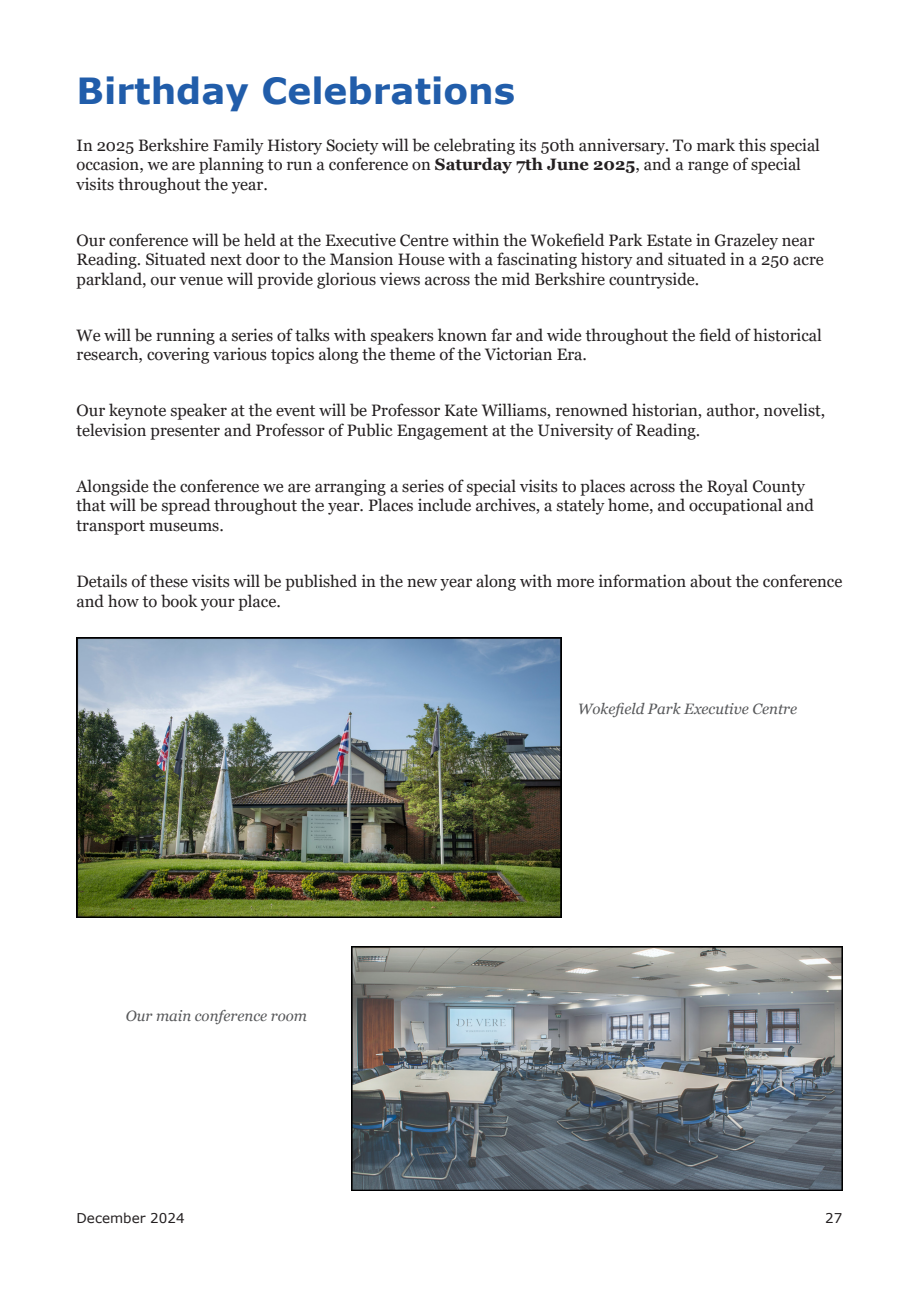
<style>
.page{position:relative;width:919px;height:1289px;background:#fff}
.page>*{position:absolute;margin:0;border:0;box-sizing:border-box;transform-origin:0 0}
.Body_Text{font:700 36px "Verdana";color:#215daa}
.Body_Text-2{font:16.5px/19.5px "Georgia";color:#231f20}
.Body_Text-3{font:italic 15px "Georgia";color:#57585a}
.t1{font:13.5px "Verdana";color:#231f20}
.s1{font-weight:700}
</style>
<div class="page">
<img style="left:77px;top:637px;width:484px;height:280px">
<img style="left:351px;top:947px;width:491px;height:243px">
<p class="Body_Text" style="left:77px;top:65px;width:440px">Birthday Celebrations</p>
<p class="Body_Text-2" style="left:77px;top:136px;width:744px">In 2025 Berkshire Family History Society will be celebrating its 50th anniversary. To mark this special occasion, we are planning to run a conference on <span class="s1">Saturday 7th June 2025</span>, and a range of special visits throughout the year.</p>
<p class="Body_Text-2" style="left:77px;top:231px;width:748px">Our conference will be held at the Executive Centre within the Wokefield Park Estate in Grazeley near<br>Reading. Situated next door to the Mansion House with a fascinating history and situated in a 250 acre parkland, our venue will provide glorious views across the mid Berkshire countryside.</p>
<p class="Body_Text-2" style="left:77px;top:326px;width:746px">We will be running a series of talks with speakers known far and wide throughout the field of historical research, covering various topics along the theme of the Victorian Era.</p>
<p class="Body_Text-2" style="left:77px;top:401px;width:750px">Our keynote speaker at the event will be Professor Kate Williams, renowned historian, author, novelist, television presenter and Professor of Public Engagement at the University of Reading.</p>
<p class="Body_Text-2" style="left:77px;top:477px;width:739px">Alongside the conference we are arranging a series of special visits to places across the Royal County that will be spread throughout the year. Places include archives, a stately home, and occupational and transport museums.</p>
<p class="Body_Text-2" style="left:77px;top:572px;width:767px">Details of these visits will be published in the new year along with more information about the conference and how to book your place.</p>
<p class="Body_Text-3" style="left:126px;top:1006px;width:183px">Our main conference room</p>
<p class="Body_Text-3" style="left:578px;top:699px;width:221px">Wokefield Park Executive Centre</p>
<p class="t1" style="left:77px;top:1208px;width:109px">December 2024</p>
<p class="t1" style="left:825px;top:1208px;width:19px">27</p>
</div>
